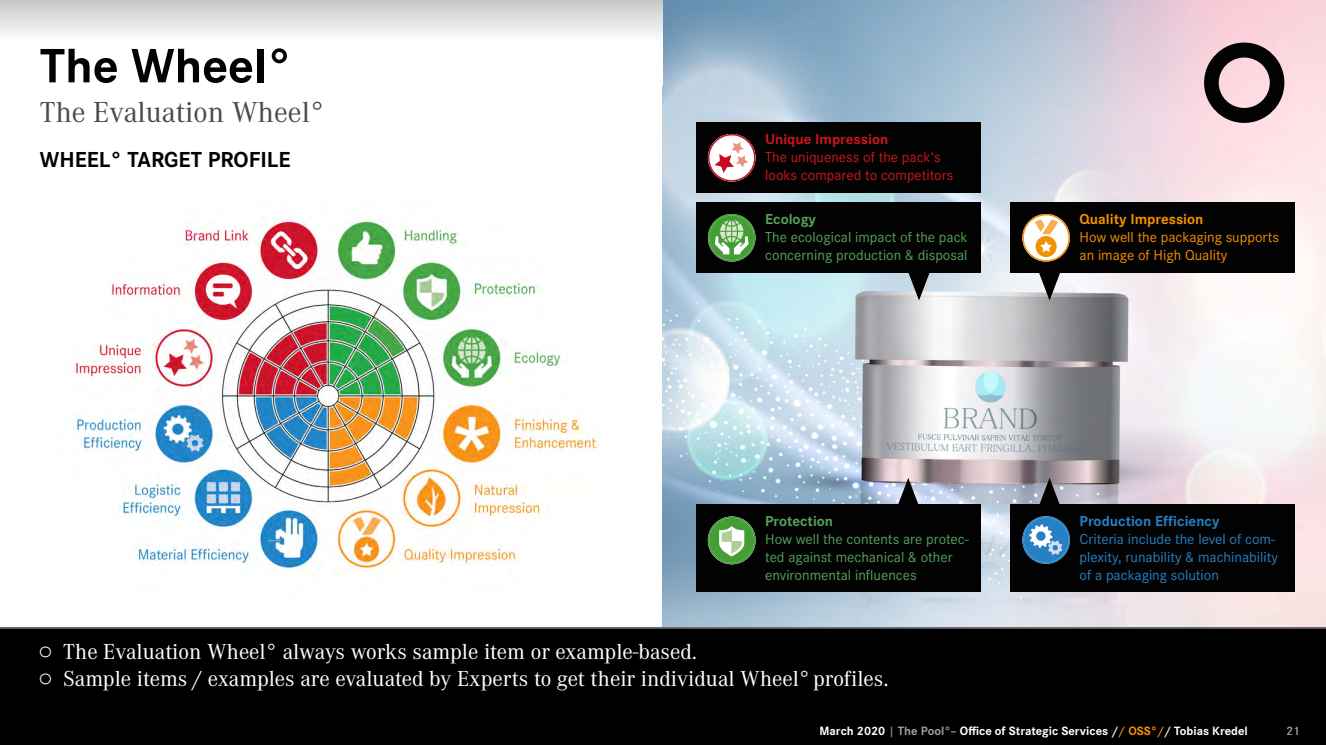
<style>
.page{position:relative;width:1326px;height:745px;background:#fff}
.page>*{position:absolute;margin:0;border:0;box-sizing:border-box;transform-origin:0 0}
.t1{font:700 50px "Corporate S";color:#020203}
.t2{font:30px "Corporate A";color:#4a4a49}
.t3{font:22.5px "Corporate A";color:#fff}
.t4{font:700 22.5px "Corporate S";color:#020203}
.t5{font:15px/18px "Corporate S";color:#55a359}
.t6{font:15px/18px "Corporate S";color:#2581c4}
.t7{font:15px/18px "Corporate S";color:#cd1719}
.t8{font:15px/18px "Corporate S";color:#f39000}
.t9{font:700 15px "Corporate S";color:#2581c4}
.t10{font:700 15px "Corporate S";color:#f39000}
.t11{font:700 15px "Corporate S";color:#55a359}
.t12{font:700 15px "Corporate S";color:#cd1719}
.t13{font:700 12.5px "Corporate S";color:#fff}
.t14{font:12.5px "Corporate S";color:#9d9d9d}
.s1{font-size:21.25px}
.s2{font-weight:500;color:#9d9d9d}
.s3{color:#9d9d9d}
.s4{color:#f39000}
</style>
<div class="page">
<img style="left:663px;top:0;width:662px;height:627px">
<div style="left:0;top:627px;width:1325px;height:117px;background:#000"></div>
<hr style="left:0;top:627px;width:1325px;height:1px;background:#9d9d9d">
<div style="left:696px;top:202px;width:284px;height:71px;background:#020203"></div>
<div style="left:696px;top:122px;width:284px;height:71px;background:#020203"></div>
<svg style="left:897px;top:477px;width:21px;height:27px"></svg>
<svg style="left:1038px;top:477px;width:22px;height:27px"></svg>
<svg style="left:1038px;top:273px;width:22px;height:27px"></svg>
<svg style="left:908px;top:273px;width:21px;height:27px"></svg>
<div style="left:1010px;top:202px;width:284px;height:71px;background:#020203"></div>
<div style="left:1010px;top:504px;width:284px;height:87px;background:#020203"></div>
<svg style="left:1022px;top:516px;width:47px;height:47px"></svg>
<svg style="left:707px;top:134px;width:48px;height:47px"></svg>
<div style="left:696px;top:504px;width:284px;height:87px;background:#020203"></div>
<svg style="left:707px;top:516px;width:48px;height:48px"></svg>
<svg style="left:1022px;top:214px;width:47px;height:47px"></svg>
<div style="left:0;top:0;width:663px;height:43px;background:linear-gradient(to bottom,#c7c7c7,#fff)"></div>
<svg style="left:1203px;top:43px;width:81px;height:80px;background:#867378"></svg>
<svg style="left:707px;top:214px;width:48px;height:47px"></svg>
<img style="left:71px;top:219px;width:528px;height:352px">
<h1 class="t1" style="left:40px;top:31px;width:253px">The Wheel°</h1>
<h2 class="t2" style="left:40px;top:91px;width:286px">The Evaluation Wheel°</h2>
<h3 class="t4" style="left:40px;top:144px;width:252px">WHEEL° TARGET PROFILE</h3>
<p class="t12" style="left:765px;top:128px;width:125px">Unique Impression</p>
<p class="t7" style="left:765px;top:147px;width:190px">The uniqueness of the pack‘s looks compared to competitors</p>
<p class="t11" style="left:765px;top:208px;width:52px">Ecology</p>
<p class="t5" style="left:765px;top:227px;width:204px">The ecological impact of the pack concerning production &amp; disposal</p>
<p class="t10" style="left:1079px;top:208px;width:125px">Quality Impression</p>
<p class="t8" style="left:1079px;top:227px;width:201px">How well the packaging supports an image of High Quality</p>
<p class="t11" style="left:765px;top:510px;width:69px">Protection</p>
<p class="t5" style="left:765px;top:529px;width:205px">How well the contents are protec&shy;ted against mechanical &amp; other environmental influences</p>
<p class="t9" style="left:1079px;top:510px;width:141px">Production Efficiency</p>
<p class="t6" style="left:1079px;top:529px;width:200px">Criteria include the level of com&shy;plexity, runability &amp; machinability of a packaging solution</p>
<h3 class="t3" style="left:38px;top:635px;width:660px"><span class="s1">○</span> The Evaluation Wheel° always works sample item or example-based.</h3>
<h3 class="t3" style="left:38px;top:662px;width:851px"><span class="s1">○</span> Sample items / examples are evaluated by Experts to get their individual Wheel° profiles.</h3>
<p class="t13" style="left:819px;top:721px;width:429px">March 2020 <span class="s2">|</span> <span class="s3">The Pool°–</span> Office of Strategic Services /<span class="s4">/ OSS°/</span>/ Tobias Kredel</p>
<p class="t14" style="left:1286px;top:722px;width:15px">21</p>
</div>
